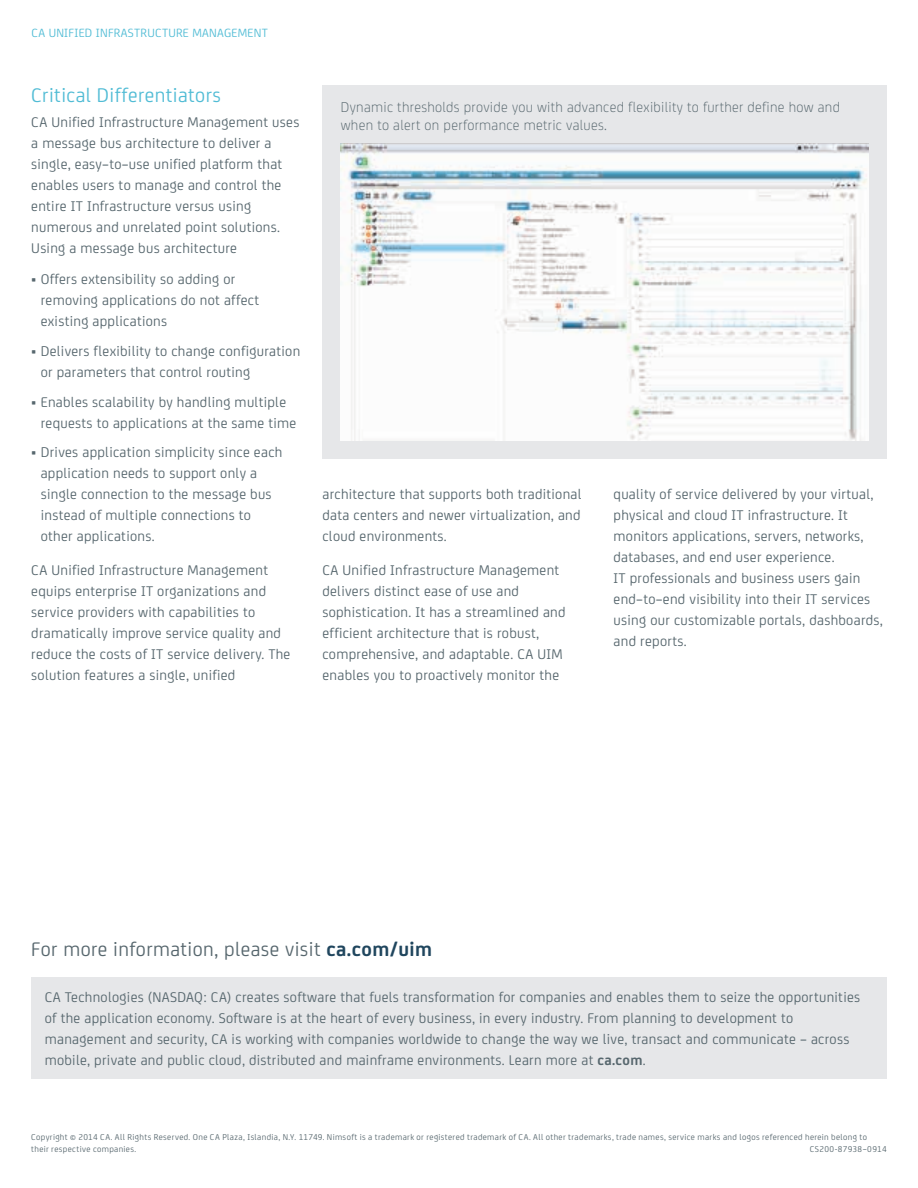
<style>
.page{position:relative;width:918px;height:1188px;background:#fff}
.page>*{position:absolute;margin:0;border:0;box-sizing:border-box;transform-origin:0 0}
.t1{font:21px "CA Sans";letter-spacing:.02em;color:#57676e}
.t2{font:21px "CA Sans";letter-spacing:.02em;color:#51bcd5}
.t3{font:15px/21px "CA Sans";letter-spacing:.02em;color:#57676e}
.t4{font:300 15px/18px "CA Sans";letter-spacing:.02em;color:#57676e}
.t5{font:12.75px "CA Sans";letter-spacing:.02em;color:#51bcd5}
.t6{font:9px/12px "CA Sans";letter-spacing:.04em;color:#57676e}
.s1{font-weight:700;color:#20465e}
.s2{font-weight:700}
</style>
<div class="page">
<div style="left:322px;top:86px;width:565px;height:373px;background:#e6e7e9"></div>
<div style="left:31px;top:977px;width:856px;height:101px;background:#e6e7e9"></div>
<img style="left:341px;top:144px;width:527px;height:297px">
<p class="t5" style="left:32px;top:24px;width:238px">CA UNIFIED INFRASTRUCTURE MANAGEMENT</p>
<h1 class="t2" style="left:31px;top:80px;width:191px">Critical Differentiators</h1>
<p class="t3" style="left:31px;top:111px;width:270px">CA Unified Infrastructure Management uses a message bus architecture to deliver a single, easy–to–use unified platform that enables users to manage and control the entire IT Infrastructure versus using numerous and unrelated point solutions.<br>Using a message bus architecture</p>
<p class="t3" style="left:41px;top:268px;width:220px;text-indent:-9px">• Offers extensibility so adding or removing applications do not affect existing applications</p>
<p class="t3" style="left:41px;top:340px;width:261px;text-indent:-9px">• Delivers flexibility to change configuration or parameters that control routing</p>
<p class="t3" style="left:41px;top:390px;width:257px;text-indent:-9px">• Enables scalability by handling multiple requests to applications at the same time</p>
<p class="t3" style="left:41px;top:441px;width:243px;text-indent:-9px">• Drives application simplicity since each application needs to support only a single connection to the message bus instead of multiple connections to other applications.</p>
<p class="t3" style="left:31px;top:559px;width:261px">CA Unified Infrastructure Management equips enterprise IT organizations and service providers with capabilities to dramatically improve service quality and reduce the costs of IT service delivery. The solution features a single, unified</p>
<p class="t4" style="left:341px;top:97px;width:501px">Dynamic thresholds provide you with advanced flexibility to further define how and when to alert on performance metric values.</p>
<p class="t3" style="left:322px;top:483px;width:261px;text-align:justify">architecture that supports both traditional data centers and newer virtualization, and cloud environments.</p>
<p class="t3" style="left:322px;top:559px;width:245px">CA Unified Infrastructure Management delivers distinct ease of use and sophistication. It has a streamlined and efficient architecture that is robust, comprehensive, and adaptable. CA UIM enables you to proactively monitor the</p>
<p class="t3" style="left:614px;top:483px;width:271px">quality of service delivered by your virtual, physical and cloud IT infrastructure. It monitors applications, servers, networks, databases, and end user experience.<br>IT professionals and business users gain end–to–end visibility into their IT services using our customizable portals, dashboards, and reports.</p>
<h1 class="t1" style="left:31px;top:935px;width:402px">For more information, please visit <span class="s1">ca.com/uim</span></h1>
<p class="t3" style="left:45px;top:985px;width:817px">CA Technologies (NASDAQ: CA) creates software that fuels transformation for companies and enables them to seize the opportunities of the application economy. Software is at the heart of every business, in every industry. From planning to development to management and security, CA is working with companies worldwide to change the way we live, transact and communicate – across mobile, private and public cloud, distributed and mainframe environments. Learn more at <span class="s2">ca.com</span>.</p>
<p class="t6" style="left:31px;top:1130px;width:837px">Copyright © 2014 CA. All Rights Reserved. One CA Plaza, Islandia, N.Y. 11749. Nimsoft is a trademark or registered trademark of CA. All other trademarks, trade names, service marks and logos referenced herein belong to their respective companies.</p>
<p class="t6" style="left:810px;top:1142px;width:79px">CS200-87938–0914</p>
</div>
